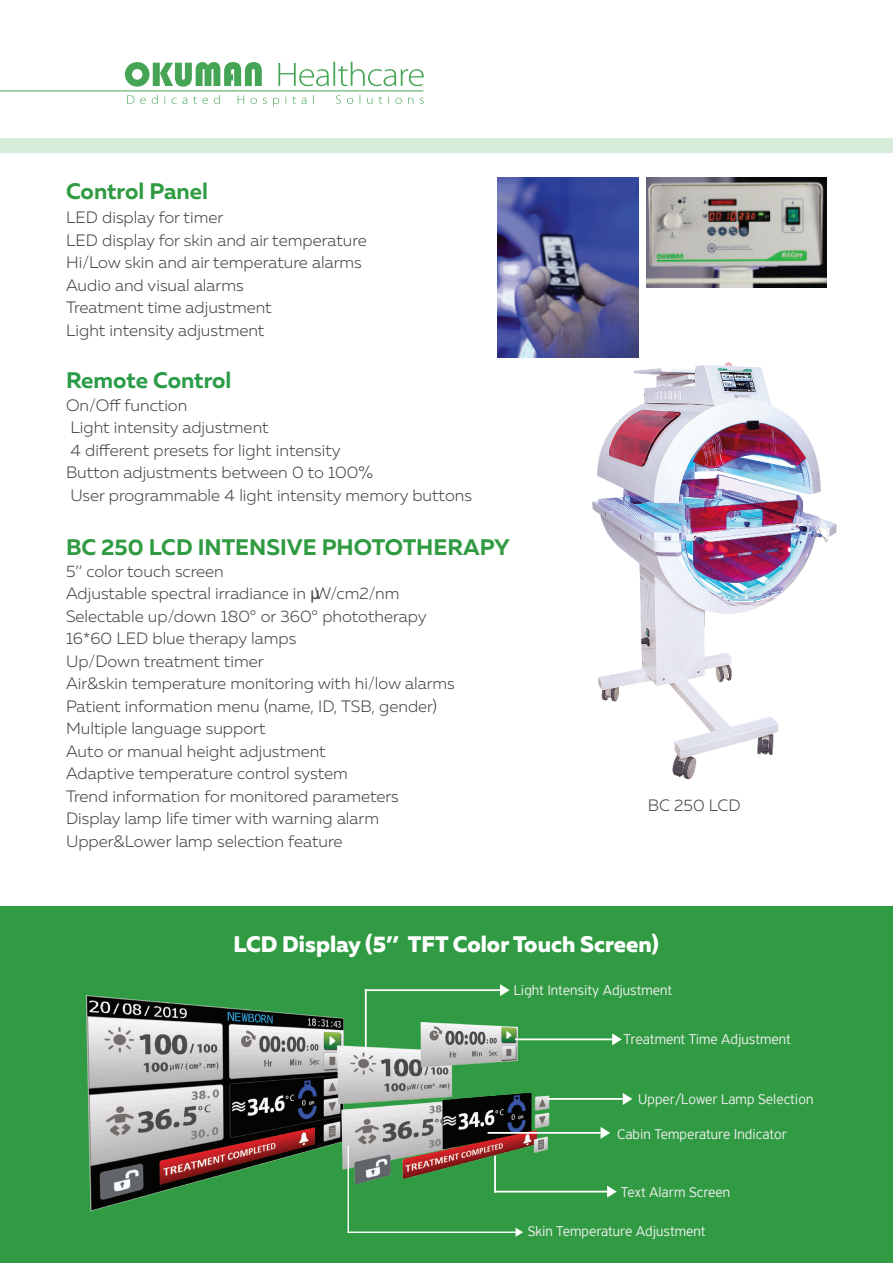
<style>
.page{position:relative;width:893px;height:1263px;background:#fff}
.page>*{position:absolute;margin:0;border:0;box-sizing:border-box;transform-origin:0 0}
.t1{font:700 22.5px "Muller";color:#309b42}
.t2{font:800 22.5px "Muller";color:#fff}
.t3{font:700 22.5px "Muller";color:#2a9c47}
.t4{font:300 16.5px "Muller";color:#454647}
.t5{font:300 15px "PF Highway Sans Pro";color:#eeeeef}
</style>
<div class="page">
<div style="left:0;top:907px;width:893px;height:356px;background:#309b42"></div>
<img style="left:85px;top:989px;width:490px;height:236px">
<svg style="left:612px;top:1033px;width:10px;height:12px"></svg>
<svg style="left:623px;top:1093px;width:9px;height:12px"></svg>
<svg style="left:600px;top:1127px;width:10px;height:12px"></svg>
<svg style="left:516px;top:1228px;width:7px;height:9px"></svg>
<hr style="left:348px;top:1231px;width:169px;height:2px;background:#fff">
<hr style="left:348px;top:1146px;width:1px;height:87px;background:#fff">
<hr style="left:515px;top:1038px;width:102px;height:2px;background:#fff">
<hr style="left:547px;top:1098px;width:76px;height:2px;background:#fff">
<hr style="left:488px;top:1132px;width:113px;height:2px;background:#fff">
<svg style="left:500px;top:984px;width:10px;height:12px"></svg>
<hr style="left:365px;top:989px;width:2px;height:61px;background:#fff">
<hr style="left:365px;top:989px;width:137px;height:2px;background:#fff">
<svg style="left:607px;top:1185px;width:10px;height:12px"></svg>
<hr style="left:494px;top:1191px;width:113px;height:1px;background:#fff">
<hr style="left:494px;top:1156px;width:2px;height:36px;background:#fff">
<img style="left:592px;top:363px;width:244px;height:416px">
<img style="left:497px;top:177px;width:142px;height:180px">
<img style="left:646px;top:177px;width:181px;height:110px">
<div style="left:0;top:138px;width:893px;height:15px;background:#d6ebd9"></div>
<svg style="left:125px;top:62px;width:299px;height:44px"></svg>
<hr style="left:0;top:91px;width:423px;height:1px;background:#309b42">
<p class="t1" style="left:66px;top:177px;width:143px">Control Panel</p>
<p class="t4" style="left:66px;top:207px;width:159px">LED display for timer</p>
<p class="t4" style="left:66px;top:230px;width:302px">LED display for skin and air temperature</p>
<p class="t4" style="left:66px;top:252px;width:297px">Hi/Low skin and air temperature alarms</p>
<p class="t4" style="left:66px;top:275px;width:179px">Audio and visual alarms</p>
<p class="t4" style="left:66px;top:297px;width:207px">Treatment time adjustment</p>
<p class="t4" style="left:66px;top:320px;width:200px">Light intensity adjustment</p>
<p class="t3" style="left:66px;top:366px;width:167px">Remote Control</p>
<p class="t4" style="left:66px;top:395px;width:123px">On/Off function</p>
<p class="t4" style="left:70px;top:417px;width:200px">Light intensity adjustment</p>
<p class="t4" style="left:70px;top:440px;width:272px">4 different presets for light intensity</p>
<p class="t4" style="left:66px;top:462px;width:308px">Button adjustments between 0 to 100%</p>
<p class="t4" style="left:70px;top:485px;width:403px">User programmable 4 light intensity memory buttons</p>
<p class="t1" style="left:66px;top:533px;width:445px">BC 250 LCD INTENSIVE PHOTOTHERAPY</p>
<p class="t4" style="left:66px;top:561px;width:159px">5’’ color touch screen</p>
<p class="t4" style="left:66px;top:583px;width:335px">Adjustable spectral irradiance in µW/cm2/nm</p>
<p class="t4" style="left:66px;top:606px;width:362px">Selectable up/down 180° or 360° phototherapy</p>
<p class="t4" style="left:66px;top:628px;width:232px">16*60 LED blue therapy lamps</p>
<p class="t4" style="left:66px;top:651px;width:199px">Up/Down treatment timer</p>
<p class="t4" style="left:66px;top:673px;width:390px">Air&amp;skin temperature monitoring with hi/low alarms</p>
<p class="t4" style="left:66px;top:696px;width:372px">Patient information menu (name, ID, TSB, gender)</p>
<p class="t4" style="left:66px;top:718px;width:201px">Multiple language support</p>
<p class="t4" style="left:66px;top:741px;width:261px">Auto or manual height adjustment</p>
<p class="t4" style="left:66px;top:763px;width:283px">Adaptive temperature control system</p>
<p class="t4" style="left:66px;top:786px;width:334px">Trend information for monitored parameters</p>
<p class="t4" style="left:66px;top:808px;width:314px">Display lamp life timer with warning alarm</p>
<p class="t4" style="left:66px;top:831px;width:278px">Upper&amp;Lower lamp selection feature</p>
<p class="t4" style="left:648px;top:796px;width:94px">BC 250 LCD</p>
<p class="t2" style="left:233px;top:930px;width:427px">LCD Display (5’’ TFT Color Touch Screen)</p>
<p class="t5" style="left:514px;top:982px;width:160px">Light Intensity Adjustment</p>
<p class="t5" style="left:624px;top:1030px;width:169px">Treatment Time Adjustment</p>
<p class="t5" style="left:638px;top:1090px;width:177px">Upper/Lower Lamp Selection</p>
<p class="t5" style="left:617px;top:1125px;width:171px">Cabin Temperature Indicator</p>
<p class="t5" style="left:621px;top:1183px;width:111px">Text Alarm Screen</p>
<p class="t5" style="left:528px;top:1222px;width:179px">Skin Temperature Adjustment</p>
</div>
